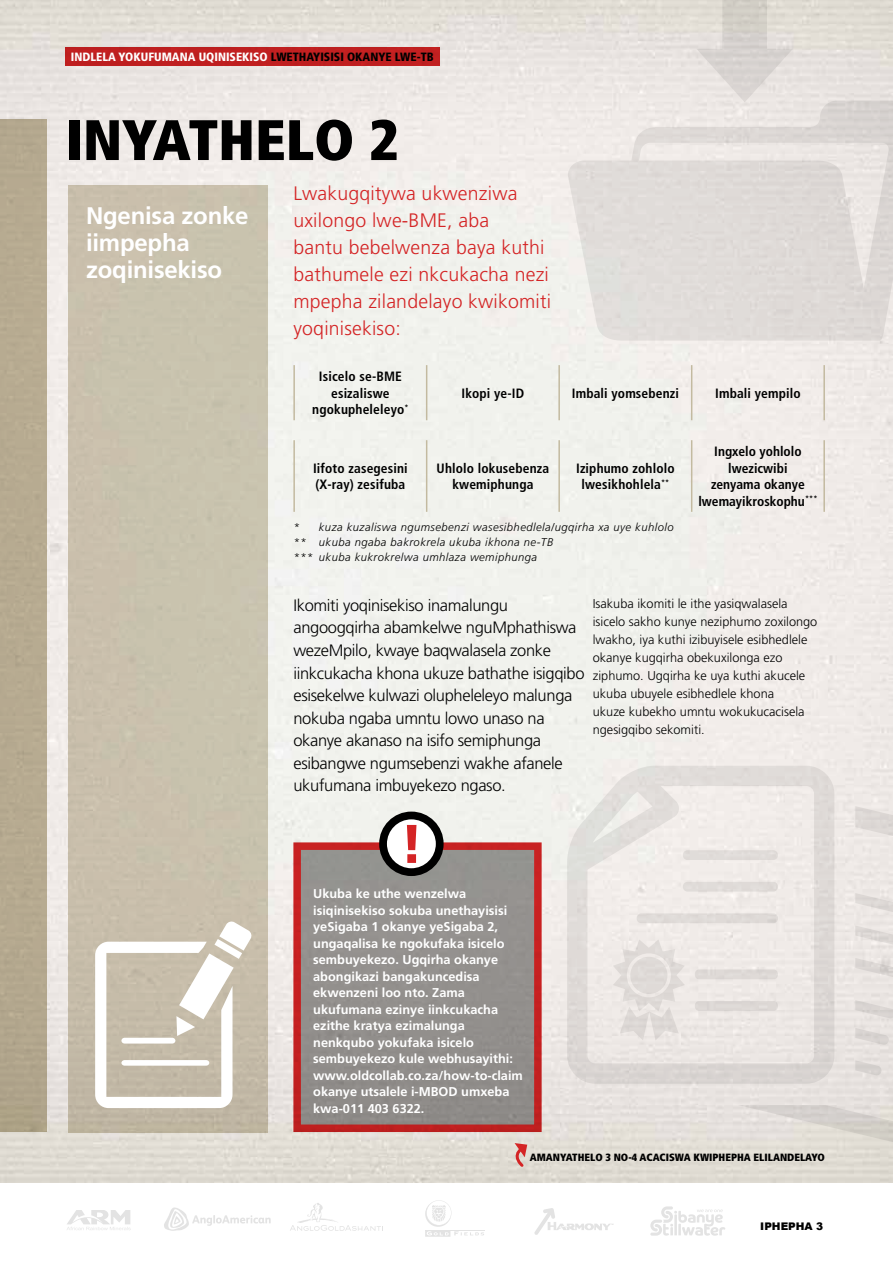
<style>
.page{position:relative;width:893px;height:1263px;background:#fff}
.page>*{position:absolute;margin:0;border:0;box-sizing:border-box;transform-origin:0 0}
.t1{font:900 condensed 57px "Frutiger";color:#000}
.t2{font:900 condensed 54.45px "Frutiger";color:#d42425}
.t3{font:700 24px/27px "Frutiger";letter-spacing:-.01em;color:#fff}
.t4{font:300 19.5px/27px "Frutiger";letter-spacing:.01em;color:#d42425}
.t5{font:300 16.5px/22.5px "Frutiger";letter-spacing:-.02em;color:#000}
.t6{font:700 condensed 13.5px/16.5px "Frutiger";letter-spacing:.01em;color:#000;text-align:center}
.t7{font:700 12.75px/16.5px "Frutiger";color:#fff}
.t8{font:300 12.75px/18px "Frutiger";color:#000}
.t9{font:900 condensed 12px "Frutiger";color:#fff}
.t10{font:italic 300 11.25px/15px "Frutiger";letter-spacing:.04em;color:#000}
.t11{font:900 condensed 10.5px "Frutiger";color:#000}
.t12{font:900 10.5px "Arial";color:#000}
.s1{color:#000}
</style>
<div class="page">
<svg style="left:67px;top:1210px;width:64px;height:20px"></svg>
<svg style="left:164px;top:1207px;width:107px;height:24px"></svg>
<svg style="left:290px;top:1203px;width:93px;height:28px"></svg>
<hr style="left:425px;top:1230px;width:60px;height:1px;background:#e3e3e3">
<svg style="left:425px;top:1200px;width:59px;height:37px"></svg>
<svg style="left:534px;top:1208px;width:79px;height:27px"></svg>
<svg style="left:650px;top:1206px;width:75px;height:30px"></svg>
<img style="left:0;top:0;width:893px;height:1182px">
<hr style="left:293px;top:365px;width:2px;height:55px;background:#c3baa0">
<hr style="left:426px;top:365px;width:1px;height:55px;background:#c3baa0">
<hr style="left:558px;top:365px;width:2px;height:55px;background:#c3baa0">
<hr style="left:691px;top:365px;width:1px;height:55px;background:#c3baa0">
<hr style="left:823px;top:365px;width:2px;height:55px;background:#c3baa0">
<hr style="left:293px;top:440px;width:2px;height:72px;background:#c3baa0">
<hr style="left:426px;top:440px;width:1px;height:72px;background:#c3baa0">
<hr style="left:558px;top:440px;width:2px;height:72px;background:#c3baa0">
<hr style="left:691px;top:440px;width:1px;height:72px;background:#c3baa0">
<hr style="left:823px;top:440px;width:2px;height:72px;background:#c3baa0">
<div style="left:68px;top:185px;width:200px;height:947px;background:#c9c2ae"></div>
<div style="left:0;top:120px;width:47px;height:1012px;background:#b6a990"></div>
<svg style="left:511px;top:1143px;width:16px;height:25px"></svg>
<svg style="left:568px;top:101px;width:325px;height:240px;background:#e2dedb"></svg>
<svg style="left:696px;top:0;width:97px;height:102px;background:#ddd9d4"></svg>
<svg style="left:95px;top:921px;width:157px;height:187px"></svg>
<svg style="left:567px;top:766px;width:267px;height:318px;background:#e8e4e1"></svg>
<svg style="left:738px;top:806px;width:155px;height:338px;background:#e7e2de"></svg>
<svg style="left:855px;top:893px;width:38px;height:24px"></svg>
<svg style="left:855px;top:925px;width:38px;height:23px"></svg>
<div style="left:293px;top:842px;width:249px;height:290px;background:#93908d;border:8px solid #d42425"></div>
<svg style="left:383px;top:815px;width:57px;height:57px;fill:#fff"></svg>
<div style="left:379px;top:811px;width:65px;height:65px;border:8px solid #000;border-radius:50%"></div>
<div style="left:65px;top:48px;width:374px;height:18px;background:#c02020"></div>
<p class="t9" style="left:71px;top:50px;width:364px">INDLELA YOKUFUMANA UQINISEKISO <span class="s1">LWETHAYISISI OKANYE LWE-TB</span></p>
<h1 class="t1" style="left:65px;top:105px;width:335px">INYATHELO 2</h1>
<h3 class="t3" style="left:86px;top:202px;width:164px">Ngenisa zonke iimpepha zoqinisekiso</h3>
<h3 class="t4" style="left:293px;top:180px;width:259px">Lwakugqitywa ukwenziwa uxilongo lwe-BME, aba<br>bantu bebelwenza baya kuthi bathumele ezi nkcukacha nezi mpepha zilandelayo kwikomiti yoqinisekiso:</h3>
<p class="t6" style="left:312px;top:368px;width:98px">Isicelo se-BME esizaliswe ngokupheleleyo<sup>*</sup></p>
<p class="t6" style="left:462px;top:385px;width:64px">Ikopi ye-ID</p>
<p class="t6" style="left:572px;top:385px;width:109px">Imbali yomsebenzi</p>
<p class="t6" style="left:715px;top:385px;width:87px">Imbali yempilo</p>
<p class="t6" style="left:313px;top:460px;width:96px;text-align:left">Iifoto zasegesini (X-ray) zesifuba</p>
<p class="t6" style="left:437px;top:460px;width:114px">Uhlolo lokusebenza kwemiphunga</p>
<p class="t6" style="left:576px;top:460px;width:100px">Iziphumo zohlolo lwesikhohlela<sup>**</sup></p>
<p class="t10" style="left:293px;top:520px;width:382px">* kuza kuzaliswa ngumsebenzi wasesibhedlela/ugqirha xa uye kuhlolo ** ukuba ngaba bakrokrela ukuba ikhona ne-TB<br>*** ukuba kukrokrelwa umhlaza wemiphunga</p>
<p class="t6" style="left:698px;top:443px;width:120px">Ingxelo yohlolo lwezicwibi<br>zenyama okanye lwemayikroskophu<sup>***</sup></p>
<p class="t5" style="left:293px;top:594px;width:293px">Ikomiti yoqinisekiso inamalungu angoogqirha abamkelwe nguMphathiswa wezeMpilo, kwaye baqwalasela zonke iinkcukacha khona ukuze bathathe isigqibo esisekelwe kulwazi olupheleleyo malunga nokuba ngaba umntu lowo unaso na okanye akanaso na isifo semiphunga esibangwe ngumsebenzi wakhe afanele ukufumana imbuyekezo ngaso.</p>
<p class="t8" style="left:593px;top:595px;width:226px">Isakuba ikomiti le ithe yasiqwalasela isicelo sakho kunye neziphumo zoxilongo lwakho, iya kuthi izibuyisele esibhedlele okanye kugqirha obekuxilonga ezo ziphumo. Ugqirha ke uya kuthi akucele ukuba ubuyele esibhedlele khona<br>ukuze kubekho umntu wokukucacisela ngesigqibo sekomiti.</p>
<h2 class="t2" style="left:401px;top:811px;width:23px">!</h2>
<p class="t7" style="left:313px;top:885px;width:211px">Ukuba ke uthe wenzelwa isiqinisekiso sokuba unethayisisi yeSigaba 1 okanye yeSigaba 2, ungaqalisa ke ngokufaka isicelo sembuyekezo. Ugqirha okanye abongikazi bangakuncedisa ekwenzeni loo nto. Zama ukufumana ezinye iinkcukacha ezithe kratya ezimalunga nenkqubo yokufaka isicelo sembuyekezo kule webhusayithi: www.oldcollab.co.za/how-to-claim okanye utsalele i-MBOD umxeba kwa-011 403 6322.</p>
<p class="t11" style="left:530px;top:1151px;width:297px">AMANYATHELO 3 NO-4 ACACISWA KWIPHEPHA ELILANDELAYO</p>
<p class="t12" style="left:760px;top:1218px;width:64px">IPHEPHA 3</p>
</div>
